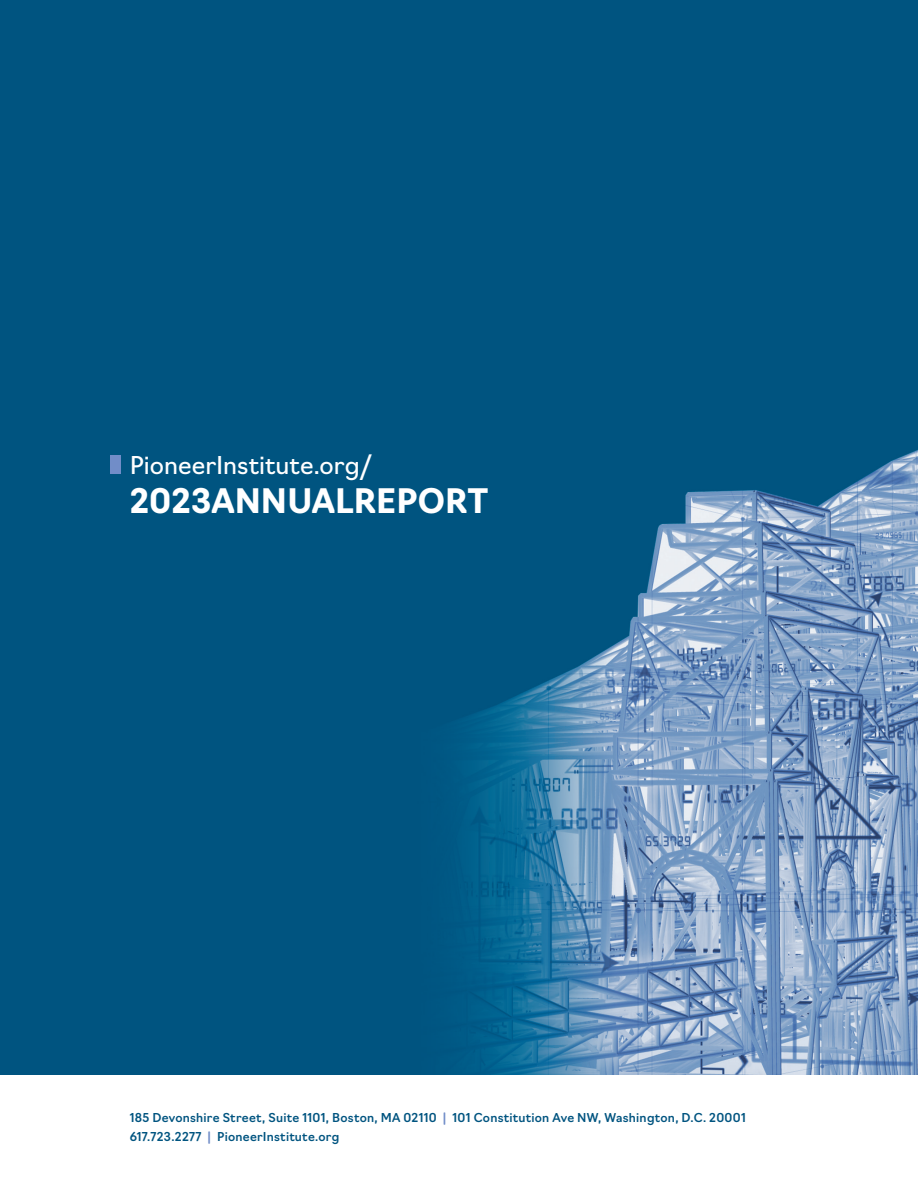
<style>
.page{position:relative;width:918px;height:1188px;background:#fff}
.page>*{position:absolute;margin:0;border:0;box-sizing:border-box;transform-origin:0 0}
.BP{font:700 33px "Navigo";letter-spacing:.005em;color:#fff}
.Heading_1{font:24px "Navigo";color:#fff}
.Heading_3{font:500 12px "Navigo";letter-spacing:.02em;color:#005480}
.s1{color:#718dc8}
</style>
<div class="page">
<div style="left:0;top:0;width:918px;height:1075px;background:#005480"></div>
<img style="left:463px;top:450px;width:455px;height:625px">
<div style="left:111px;top:456px;width:10px;height:18px;background:#718dc8"></div>
<p class="Heading_1" style="left:130px;top:446px;width:244px">PioneerInstitute.org/</p>
<p class="BP" style="left:130px;top:475px;width:360px">2023ANNUALREPORT</p>
<p class="Heading_3" style="left:130px;top:1108px;width:618px">185 Devonshire Street, Suite 1101, Boston, MA 02110 <span class="s1">|</span> 101 Constitution Ave NW, Washington, D.C. 20001</p>
<p class="Heading_3" style="left:130px;top:1127px;width:211px">617.723.2277 <span class="s1">|</span> PioneerInstitute.org</p>
</div>
